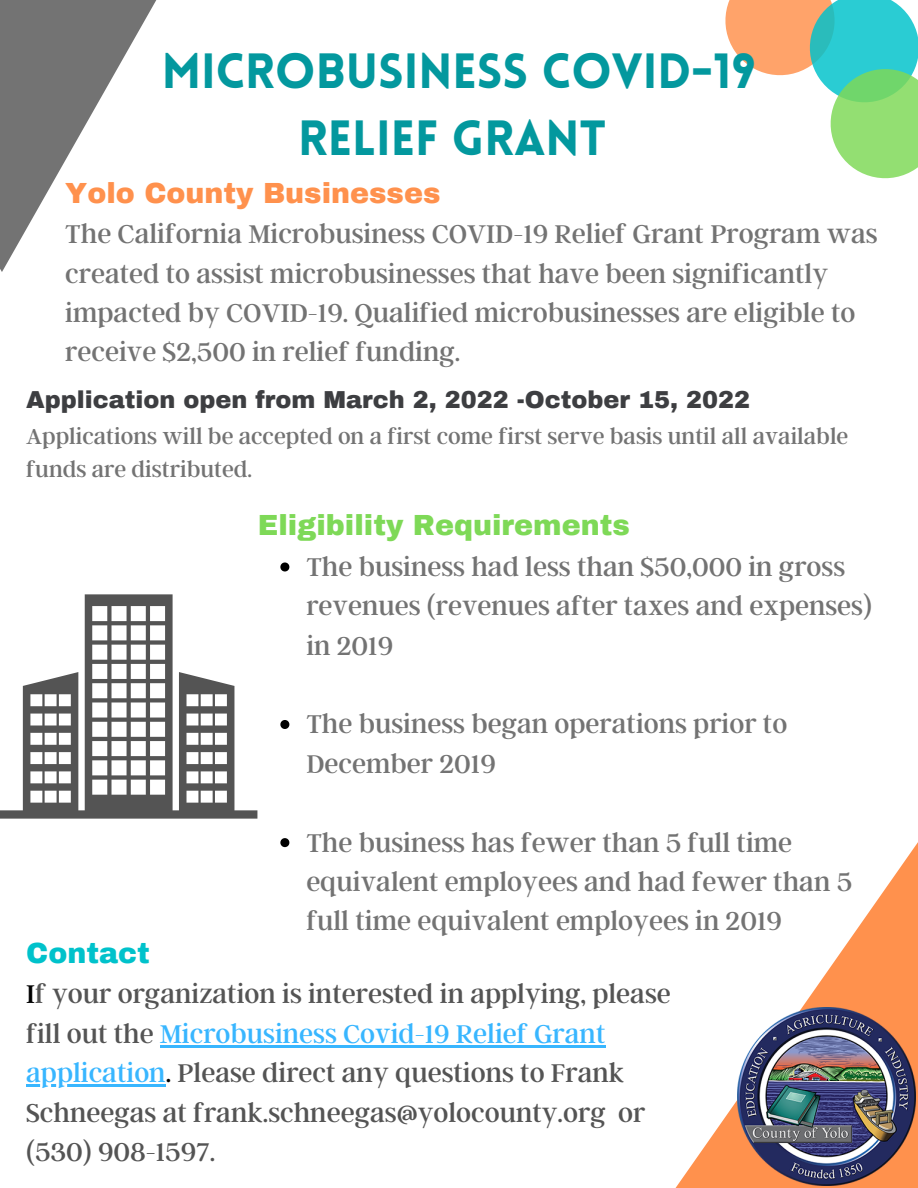
<style>
.page{position:relative;width:918px;height:1188px;background:#fff}
.page>*{position:absolute;margin:0;border:0;box-sizing:border-box;transform-origin:0 0}
.t1{font:900 48.45px "Lovelo";color:#03989e}
.t2{font:28.5px/39.3px "Argent CF";color:#737373}
.t3{font:28.5px/39.3px "Argent CF";color:#545454}
.t4{font:900 28.5px "Archivo";color:#7ed957}
.t5{font:900 28.5px "Archivo";color:#ff914d}
.t6{font:900 28.5px "Archivo";color:#00c2cb}
.t7{font:24px/32.7px "Argent CF";color:#737373}
.t8{font:900 24px "Archivo";color:#3d3e41}
.s1{color:#000}
.s2{color:#38b6ff}
</style>
<div class="page">
<svg style="left:0;top:0;width:157px;height:272px;fill:#747474"></svg>
<svg style="left:725px;top:0;width:193px;height:179px"></svg>
<svg style="left:0;top:594px;width:257px;height:225px"></svg>
<svg style="left:459px;top:842px;width:459px;height:346px"></svg>
<svg style="left:280px;top:562px;width:9px;height:9px"></svg>
<svg style="left:280px;top:720px;width:9px;height:9px"></svg>
<svg style="left:280px;top:838px;width:9px;height:9px"></svg>
<hr style="left:160px;top:1045px;width:445px;height:2px;background:#38b6ff">
<hr style="left:26px;top:1084px;width:140px;height:3px;background:#38b6ff">
<img style="left:737px;top:1007px;width:178px;height:178px">
<p class="t1" style="left:162px;top:51px;width:596px">MICROBUSINESS COVID-19</p>
<p class="t1" style="left:298px;top:119px;width:310px">RELIEF GRANT</p>
<p class="t5" style="left:65px;top:178px;width:377px">Yolo County Businesses</p>
<p class="t2" style="left:65px;top:213px;width:814px">The California Microbusiness COVID-19 Relief Grant Program was created to assist microbusinesses that have been significantly impacted by COVID-19. Qualified microbusinesses are eligible to receive $2,500 in relief funding.</p>
<p class="t8" style="left:26px;top:387px;width:725px">Application open from March 2, 2022 -October 15, 2022</p>
<p class="t7" style="left:26px;top:419px;width:824px">Applications will be accepted on a first come first serve basis until all available funds are distributed.</p>
<p class="t4" style="left:258px;top:510px;width:373px">Eligibility Requirements</p>
<p class="t2" style="left:306px;top:546px;width:567px">The business had less than $50,000 in gross revenues (revenues after taxes and expenses) in 2019</p>
<p class="t2" style="left:306px;top:703px;width:482px">The business began operations prior to<br>December 2019</p>
<p class="t2" style="left:306px;top:821px;width:547px">The business has fewer than 5 full time equivalent employees and had fewer than 5 full time equivalent employees in 2019</p>
<p class="t6" style="left:26px;top:938px;width:125px">Contact</p>
<p class="t3" style="left:26px;top:973px;width:646px"><span class="s1">I</span>f your organization is interested in applying, please fill out the <span class="s2">Microbusiness Covid-19 Relief Grant application</span><span class="s1">.</span> Please direct any questions to Frank Schneegas at frank.schneegas@yolocounty.org or (530) 908-1597.</p>
</div>
